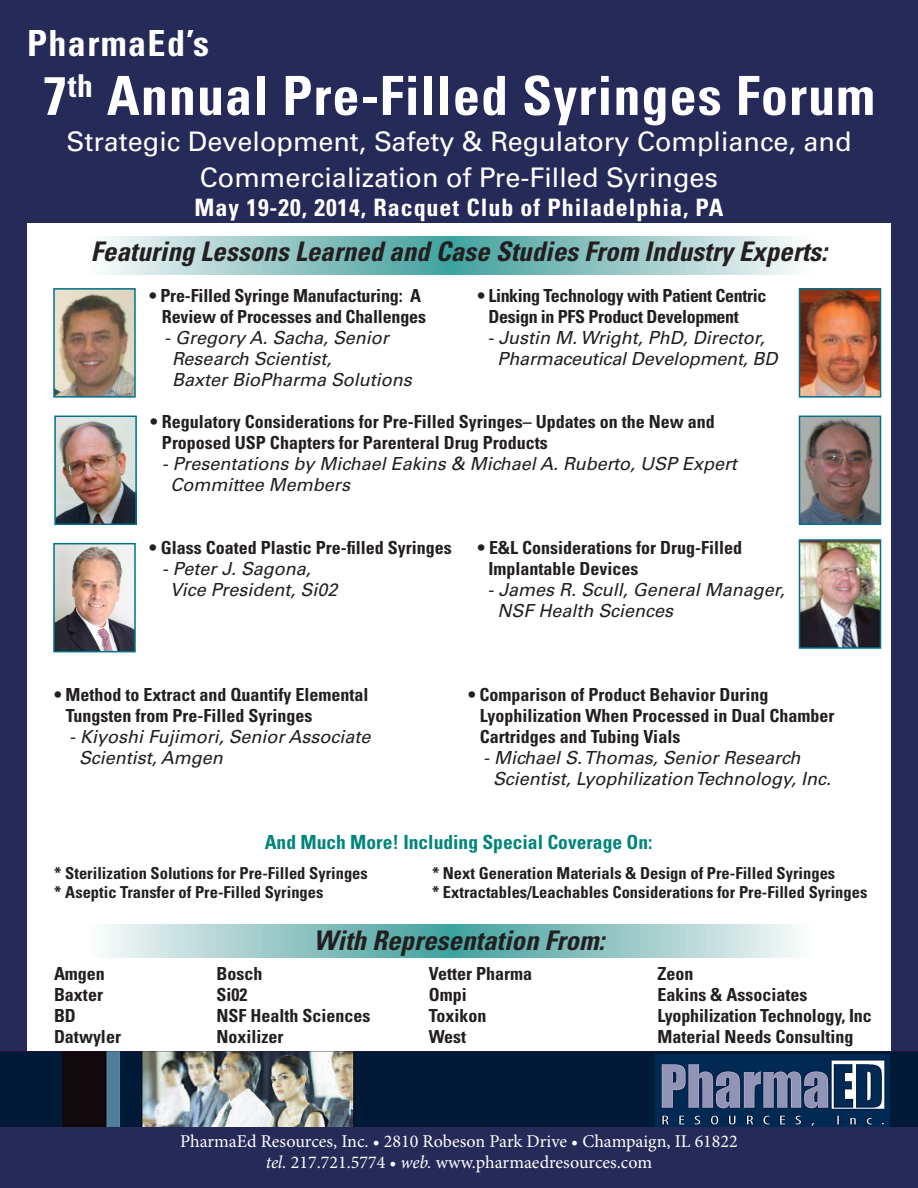
<style>
.page{position:relative;width:918px;height:1188px;background:#fff}
.page>*{position:absolute;margin:0;border:0;box-sizing:border-box;transform-origin:0 0}
.t1{font:700 condensed 54px "Univers";letter-spacing:.02em;color:#fff}
.t2{font:700 condensed 36px "Univers";letter-spacing:.04em;color:#fff}
.t3{font:27px/36px "Univers";color:#fff;text-align:center}
.t4{font:italic 700 condensed 27px "Univers";color:#231f20}
.t5{font:700 condensed 24px "Univers";letter-spacing:.04em;color:#fff}
.t6{font:700 condensed 19.5px "Univers";color:#00857c}
.t7{font:700 condensed 18px/21px "Univers";color:#231f20}
.t8{font:italic 18px/21px "Univers";color:#231f20}
.t9{font:18px "Minion Pro";color:#fff}
.t10{font:700 condensed 18px/21px "Univers";letter-spacing:-.02em;color:#231f20}
.t11{font:700 condensed 16.5px "Univers";color:#231f20}
.s1{font-style:italic}
</style>
<div class="page">
<div style="left:86px;top:924px;width:364px;height:34px;background:linear-gradient(to right,#fcfafa,#42a09c)"></div>
<div style="left:86px;top:236px;width:364px;height:38px;background:linear-gradient(to right,#fcfafa,#42a09c)"></div>
<div style="left:450px;top:924px;width:364px;height:34px;background:linear-gradient(to right,#41a09c,#fbf9fa)"></div>
<div style="left:450px;top:236px;width:364px;height:38px;background:linear-gradient(to right,#41a09c,#fbf9fa)"></div>
<div style="left:0;top:0;width:918px;height:222px;background:#262a59"></div>
<div style="left:0;top:1107px;width:918px;height:81px;background:#262a59"></div>
<img style="left:56px;top:291px;width:77px;height:104px">
<div style="left:53px;top:288px;width:83px;height:110px;border:2px solid #00718c"></div>
<img style="left:802px;top:542px;width:76px;height:104px">
<div style="left:799px;top:539px;width:82px;height:110px;border:2px solid #00718c"></div>
<img style="left:802px;top:291px;width:76px;height:104px">
<div style="left:799px;top:288px;width:82px;height:110px;border:2px solid #00718c"></div>
<img style="left:802px;top:419px;width:76px;height:103px">
<div style="left:799px;top:416px;width:82px;height:109px;border:2px solid #00718c"></div>
<img style="left:56px;top:546px;width:77px;height:103px">
<div style="left:53px;top:543px;width:83px;height:109px;border:2px solid #00718c"></div>
<img style="left:57px;top:419px;width:77px;height:103px">
<div style="left:54px;top:416px;width:83px;height:109px;border:2px solid #00718c"></div>
<div style="left:0;top:0;width:27px;height:1126px;background:#262a59"></div>
<div style="left:891px;top:0;width:27px;height:1126px;background:#262a59"></div>
<img style="left:0;top:1051px;width:918px;height:75px">
<p class="t2" style="left:27px;top:21px;width:184px">PharmaEd’s</p>
<p class="t1" style="left:43px;top:63px;width:834px">7<sup>th</sup> Annual Pre-Filled Syringes Forum</p>
<p class="t3" style="left:66px;top:124px;width:787px">Strategic Development, Safety &amp; Regulatory Compliance, and<br>Commercialization of Pre-Filled Syringes</p>
<p class="t5" style="left:195px;top:192px;width:530px">May 19-20, 2014, Racquet Club of Philadelphia, PA</p>
<p class="t4" style="left:91px;top:235px;width:738px">Featuring Lessons Learned and Case Studies From Industry Experts:</p>
<p class="t7" style="left:149px;top:285px;width:273px">• Pre-Filled Syringe Manufacturing: A</p>
<p class="t7" style="left:162px;top:306px;width:266px">Review of Processes and Challenges</p>
<p class="t8" style="left:172px;top:328px;width:241px;text-indent:-8px">- Gregory A. Sacha, Senior<br>Research Scientist,<br>Baxter BioPharma Solutions</p>
<p class="t7" style="left:162px;top:411px;width:554px;text-indent:-12px">• Regulatory Considerations for Pre-Filled Syringes– Updates on the New and<br>Proposed USP Chapters for Parenteral Drug Products</p>
<p class="t8" style="left:170px;top:454px;width:568px;text-indent:-8px">- Presentations by Michael Eakins &amp; Michael A. Ruberto, USP Expert<br>Committee Members</p>
<p class="t10" style="left:488px;top:285px;width:279px;text-indent:-11px">• Linking Technology with Patient Centric<br>Design in PFS Product Development</p>
<p class="t8" style="left:498px;top:328px;width:281px;text-indent:-10px">- Justin M. Wright, PhD, Director,<br>Pharmaceutical Development, BD</p>
<p class="t7" style="left:149px;top:537px;width:304px">• Glass Coated Plastic Pre-filled Syringes</p>
<p class="t8" style="left:170px;top:559px;width:169px;text-indent:-8px">- Peter J. Sagona,<br>Vice President, Si02</p>
<p class="t7" style="left:488px;top:537px;width:255px;text-indent:-11px">• E&amp;L Considerations for Drug-Filled<br>Implantable Devices</p>
<p class="t8" style="left:498px;top:580px;width:289px;text-indent:-10px">- James R. Scull, General Manager,<br>NSF Health Sciences</p>
<p class="t7" style="left:66px;top:684px;width:304px;text-indent:-12px">• Method to Extract and Quantify Elemental<br>Tungsten from Pre-Filled Syringes</p>
<p class="t8" style="left:79px;top:726px;width:293px;text-indent:-10px">- Kiyoshi Fujimori, Senior Associate<br>Scientist, Amgen</p>
<p class="t7" style="left:480px;top:684px;width:356px;text-indent:-12px">• Comparison of Product Behavior During<br>Lyophilization When Processed in Dual Chamber<br>Cartridges and Tubing Vials</p>
<p class="t8" style="left:493px;top:747px;width:340px;text-indent:-10px">- Michael S. Thomas, Senior Research<br>Scientist, Lyophilization Technology, Inc.</p>
<p class="t6" style="left:265px;top:830px;width:389px">And Much More! Including Special Coverage On:</p>
<p class="t11" style="left:54px;top:863px;width:315px">* Sterilization Solutions for Pre-Filled Syringes</p>
<p class="t11" style="left:54px;top:882px;width:271px">* Aseptic Transfer of Pre-Filled Syringes</p>
<p class="t11" style="left:432px;top:863px;width:405px">* Next Generation Materials &amp; Design of Pre-Filled Syringes</p>
<p class="t11" style="left:432px;top:882px;width:437px">* Extractables/Leachables Considerations for Pre-Filled Syringes</p>
<p class="t7" style="left:54px;top:963px;width:52px">Amgen</p>
<p class="t7" style="left:54px;top:984px;width:50px">Baxter</p>
<p class="t7" style="left:54px;top:1005px;width:23px">BD</p>
<p class="t7" style="left:54px;top:1026px;width:68px">Datwyler</p>
<p class="t4" style="left:314px;top:923px;width:292px">With Representation From:</p>
<p class="t7" style="left:217px;top:963px;width:47px">Bosch</p>
<p class="t7" style="left:217px;top:984px;width:32px">Si02</p>
<p class="t7" style="left:217px;top:1005px;width:156px">NSF Health Sciences</p>
<p class="t7" style="left:217px;top:1026px;width:69px">Noxilizer</p>
<p class="t7" style="left:429px;top:963px;width:105px">Vetter Pharma</p>
<p class="t7" style="left:429px;top:984px;width:39px">Ompi</p>
<p class="t7" style="left:429px;top:1005px;width:59px">Toxikon</p>
<p class="t7" style="left:429px;top:1026px;width:39px">West</p>
<p class="t7" style="left:657px;top:963px;width:37px">Zeon</p>
<p class="t7" style="left:657px;top:984px;width:151px">Eakins &amp; Associates</p>
<p class="t7" style="left:657px;top:1005px;width:216px">Lyophilization Technology, Inc</p>
<p class="t7" style="left:657px;top:1026px;width:198px">Material Needs Consulting</p>
<p class="t9" style="left:180px;top:1129px;width:559px">PharmaEd Resources, Inc. • 2810 Robeson Park Drive • Champaign, IL 61822</p>
<p class="t9" style="left:266px;top:1150px;width:388px"><span class="s1">tel.</span> 217.721.5774 • <span class="s1">web.</span> www.pharmaedresources.com</p>
</div>
